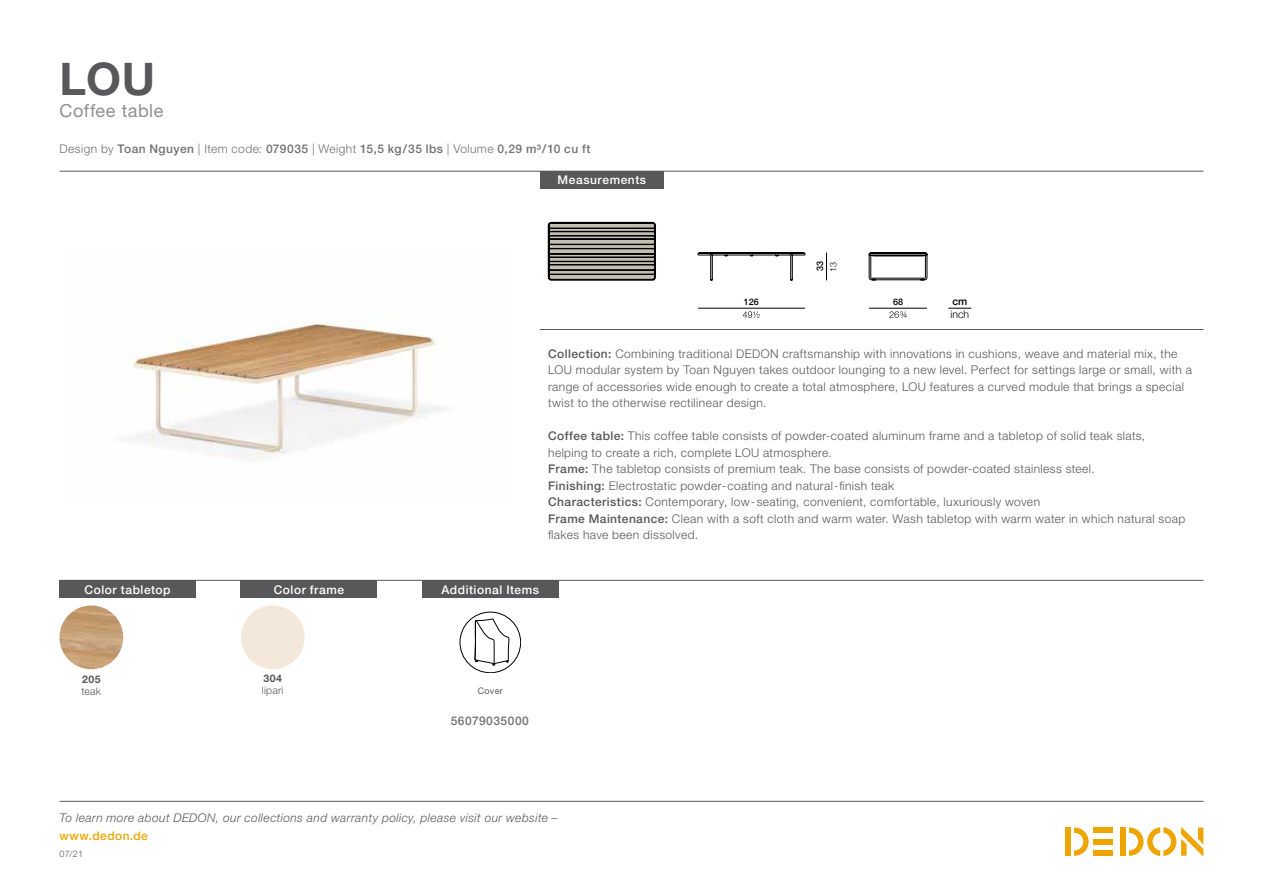
<style>
.page{position:relative;width:1263px;height:893px;background:#fff}
.page>*{position:absolute;margin:0;border:0;box-sizing:border-box;transform-origin:0 0}
.t1{font:700 45px "Helvetica Neue LT";color:#58585a}
.t2{font:18px "Helvetica Neue LT";letter-spacing:.03em;color:#928f8f}
.t3{font:300 12px/16.5px "Helvetica Neue LT";letter-spacing:.035em;color:#58585a}
.t4{font:500 12px "Helvetica Neue LT";letter-spacing:.04em;color:#727171}
.t5{font:italic 300 12px "Helvetica Neue LT";letter-spacing:.035em;color:#58585a}
.t6{font:500 12px "Helvetica Neue LT";letter-spacing:.045em;color:#fff}
.t7{font:500 12px "Helvetica Neue LT";letter-spacing:.035em;color:#eea500}
.t8{font:300 10.5px "Helvetica Neue LT";letter-spacing:.02em;color:#58585a}
.t9{font:700 10.5px "Helvetica Neue LT";letter-spacing:.04em;color:#58585a}
.t10{font:300 10.5px "Helvetica Neue";color:#010101}
.t11{font:500 10.5px "Helvetica Neue";color:#010101}
.t12{font:500 9px "Helvetica Neue";color:#010101}
.t13{font:9px "Helvetica Neue LT";letter-spacing:.035em;color:#58585a}
.t14{font:300 9px "Helvetica Neue LT";color:#58585a}
.t15{font:300 9px "Helvetica Neue";color:#010101}
.s1{font-weight:300}
.s2{font-weight:500}
</style>
<div class="page">
<div style="left:1120px;top:827px;width:5px;height:29px;background:#eea500"></div>
<div style="left:1094px;top:827px;width:19px;height:6px;background:#eea500"></div>
<div style="left:1094px;top:850px;width:19px;height:6px;background:#eea500"></div>
<div style="left:1094px;top:839px;width:19px;height:5px;background:#eea500"></div>
<svg style="left:1074px;top:827px;width:15px;height:29px"></svg>
<div style="left:1065px;top:827px;width:6px;height:29px;background:#eea500"></div>
<svg style="left:1129px;top:827px;width:74px;height:29px"></svg>
<hr style="left:60px;top:801px;width:1143px;height:1px;background:#565757">
<img style="left:133px;top:320px;width:313px;height:138px">
<hr style="left:60px;top:580px;width:1143px;height:1px;background:#565757">
<hr style="left:60px;top:171px;width:1143px;height:1px;background:#565757">
<hr style="left:540px;top:329px;width:663px;height:1px;background:#565757">
<div style="left:540px;top:171px;width:124px;height:17px;background:#58585a"></div>
<div style="left:60px;top:580px;width:136px;height:18px;background:#58585a"></div>
<div style="left:241px;top:580px;width:136px;height:18px;background:#58585a"></div>
<div style="left:422px;top:580px;width:136px;height:18px;background:#58585a"></div>
<svg style="left:460px;top:612px;width:61px;height:61px"></svg>
<div style="left:460px;top:612px;width:61px;height:61px;border:1px solid #000;border-radius:50%"></div>
<svg style="left:475px;top:618px;width:34px;height:47px"></svg>
<svg style="left:948px;top:308px;width:23px;height:1px"></svg>
<hr style="left:698px;top:308px;width:107px;height:1px;background:#010101">
<svg style="left:743px;top:311px;width:17px;height:7px"></svg>
<svg style="left:826px;top:252px;width:1px;height:28px"></svg>
<hr style="left:869px;top:308px;width:58px;height:1px;background:#010101">
<svg style="left:889px;top:311px;width:18px;height:7px"></svg>
<svg style="left:698px;top:252px;width:107px;height:28px"></svg>
<svg style="left:869px;top:252px;width:58px;height:28px"></svg>
<svg style="left:548px;top:222px;width:108px;height:58px;background:#75736a"></svg>
<div style="left:241px;top:605px;width:64px;height:64px;background:#f4e8da;border-radius:32px"></div>
<img style="left:59px;top:605px;width:64px;height:64px;border-radius:32px">
<h1 class="t1" style="left:60px;top:51px;width:97px">LOU</h1>
<h2 class="t2" style="left:60px;top:100px;width:105px">Coffee table</h2>
<p class="t4" style="left:60px;top:142px;width:532px"><span class="s1">Design by</span> Toan Nguyen <span class="s1">| Item code:</span> 079035 <span class="s1">| Weight</span> 15,5 kg/35 lbs <span class="s1">| Volume</span> 0,29 m³/10 cu ft</p>
<p class="t6" style="left:558px;top:173px;width:90px">Measurements</p>
<p class="t12" style="left:744px;top:294px;width:17px">126</p>
<p class="t12" style="left:813px;top:271px;width:12px;rotate:-90deg">33</p>
<p class="t15" style="left:826px;top:272px;width:12px;rotate:-90deg">13</p>
<p class="t12" style="left:893px;top:294px;width:12px">68</p>
<p class="t11" style="left:952px;top:293px;width:16px">cm</p>
<p class="t10" style="left:950px;top:306px;width:20px">inch</p>
<p class="t3" style="left:548px;top:345px;width:645px"><span class="s2">Collection:</span> Combining traditional DEDON craftsmanship with innovations in cushions, weave and material mix, the LOU modular system by Toan Nguyen takes outdoor lounging to a new level. Perfect for settings large or small, with a range of accessories wide enough to create a total atmosphere, LOU features a curved module that brings a special twist to the otherwise rectilinear design.</p>
<p class="t3" style="left:548px;top:427px;width:639px"><span class="s2">Coffee table:</span> This coffee table consists of powder-coated aluminum frame and a tabletop of solid teak slats, helping to create a rich, complete LOU atmosphere.<br><span class="s2">Frame:</span> The tabletop consists of premium teak. The base consists of powder-coated stainless steel.<br><span class="s2">Finishing:</span> Electrostatic powder-coating and natural-finish teak<br><span class="s2">Characteristics:</span> Contemporary, low-seating, convenient, comfortable, luxuriously woven<br><span class="s2">Frame Maintenance:</span> Clean with a soft cloth and warm water. Wash tabletop with warm water in which natural soap flakes have been dissolved.</p>
<p class="t6" style="left:85px;top:582px;width:88px">Color tabletop</p>
<p class="t6" style="left:274px;top:582px;width:72px">Color frame</p>
<p class="t6" style="left:441px;top:582px;width:99px">Additional Items</p>
<p class="t9" style="left:82px;top:672px;width:20px">205</p>
<p class="t8" style="left:82px;top:685px;width:21px">teak</p>
<p class="t9" style="left:264px;top:671px;width:20px">304</p>
<p class="t8" style="left:262px;top:684px;width:23px">lipari</p>
<p class="t13" style="left:478px;top:686px;width:27px">Cover</p>
<p class="t4" style="left:451px;top:714px;width:80px">56079035000</p>
<p class="t5" style="left:60px;top:811px;width:500px">To learn more about DEDON, our collections and warranty policy, please visit our website –</p>
<p class="t7" style="left:60px;top:829px;width:90px">www.dedon.de</p>
<p class="t14" style="left:60px;top:848px;width:25px">07/21</p>
</div>
